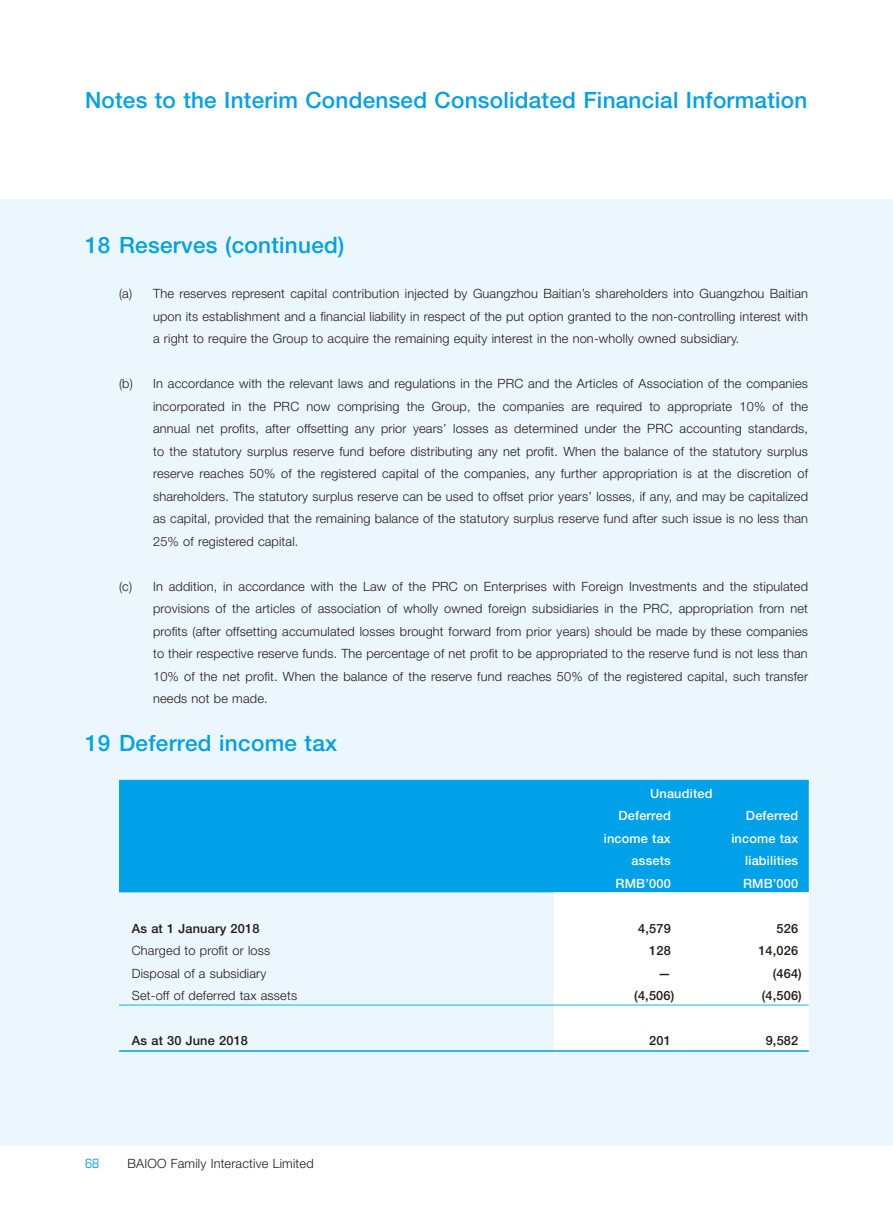
<style>
.page{position:relative;width:893px;height:1212px;background:#fff}
.page>*{position:absolute;margin:0;border:0;box-sizing:border-box;transform-origin:0 0}
.t1{font:500 22.5px "Helvetica Neue";letter-spacing:.01em;color:#00a1e9}
.t2{font:300 12.75px/22.5px "Helvetica Neue";letter-spacing:.015em;color:#231916;text-align:justify}
.t3{font:500 12.75px "Helvetica Neue";letter-spacing:.015em;color:#231916}
.t4{font:500 12.75px/22.5px "Helvetica Neue";letter-spacing:.015em;color:#fff;text-align:right}
.t5{font:condensed 12.75px "Eurostile";color:#00a1e9}
</style>
<div class="page">
<div style="left:0;top:200px;width:893px;height:946px;background:#ebf6fd"></div>
<div style="left:119px;top:780px;width:690px;height:112px;background:#00a1e9"></div>
<div style="left:554px;top:892px;width:255px;height:158px;background:#fff"></div>
<hr style="left:119px;top:1050px;width:435px;height:2px;background:#00a1e9">
<hr style="left:554px;top:1050px;width:127px;height:2px;background:#00a1e9">
<hr style="left:681px;top:1050px;width:128px;height:2px;background:#00a1e9">
<hr style="left:119px;top:1005px;width:435px;height:1px;background:#00b9ef">
<hr style="left:554px;top:1005px;width:127px;height:1px;background:#00b9ef">
<hr style="left:681px;top:1005px;width:128px;height:1px;background:#00b9ef">
<h1 class="t1" style="left:85px;top:86px;width:724px">Notes to the Interim Condensed Consolidated Financial Information</h1>
<h1 class="t1" style="left:85px;top:232px;width:261px">18 Reserves (continued)</h1>
<p class="t2" style="left:153px;top:282px;width:656px;text-indent:-34px">(a) The reserves represent capital contribution injected by Guangzhou Baitian’s shareholders into Guangzhou Baitian upon its establishment and a financial liability in respect of the put option granted to the non-controlling interest with a right to require the Group to acquire the remaining equity interest in the non-wholly owned subsidiary.</p>
<p class="t2" style="left:153px;top:372px;width:656px;text-indent:-34px">(b) In accordance with the relevant laws and regulations in the PRC and the Articles of Association of the companies incorporated in the PRC now comprising the Group, the companies are required to appropriate 10% of the annual net profits, after offsetting any prior years’ losses as determined under the PRC accounting standards, to the statutory surplus reserve fund before distributing any net profit. When the balance of the statutory surplus reserve reaches 50% of the registered capital of the companies, any further appropriation is at the discretion of shareholders. The statutory surplus reserve can be used to offset prior years’ losses, if any, and may be capitalized as capital, provided that the remaining balance of the statutory surplus reserve fund after such issue is no less than 25% of registered capital.</p>
<p class="t2" style="left:153px;top:575px;width:656px;text-indent:-34px">(c) In addition, in accordance with the Law of the PRC on Enterprises with Foreign Investments and the stipulated provisions of the articles of association of wholly owned foreign subsidiaries in the PRC, appropriation from net profits (after offsetting accumulated losses brought forward from prior years) should be made by these companies to their respective reserve funds. The percentage of net profit to be appropriated to the reserve fund is not less than 10% of the net profit. When the balance of the reserve fund reaches 50% of the registered capital, such transfer needs not be made.</p>
<h1 class="t1" style="left:85px;top:730px;width:254px">19 Deferred income tax</h1>
<p class="t4" style="left:650px;top:781px;width:64px">Unaudited</p>
<p class="t4" style="left:618px;top:804px;width:54px">Deferred</p>
<p class="t4" style="left:604px;top:826px;width:68px">income tax</p>
<p class="t4" style="left:632px;top:849px;width:41px">assets</p>
<p class="t4" style="left:731px;top:804px;width:68px">Deferred income tax liabilities</p>
<p class="t4" style="left:616px;top:872px;width:57px">RMB’000</p>
<p class="t4" style="left:743px;top:872px;width:57px">RMB’000</p>
<p class="t3" style="left:132px;top:920px;width:129px">As at 1 January 2018</p>
<p class="t3" style="left:638px;top:920px;width:34px">4,579</p>
<p class="t3" style="left:777px;top:920px;width:23px">526</p>
<p class="t2" style="left:132px;top:939px;width:140px">Charged to profit or loss</p>
<p class="t3" style="left:649px;top:943px;width:23px">128</p>
<p class="t3" style="left:758px;top:943px;width:41px">14,026</p>
<p class="t2" style="left:132px;top:961px;width:136px">Disposal of a subsidiary</p>
<p class="t3" style="left:658px;top:965px;width:14px">—</p>
<p class="t3" style="left:773px;top:965px;width:31px">(464)</p>
<p class="t2" style="left:132px;top:984px;width:167px">Set-off of deferred tax assets</p>
<p class="t3" style="left:634px;top:988px;width:42px">(4,506)</p>
<p class="t3" style="left:762px;top:988px;width:42px">(4,506)</p>
<p class="t3" style="left:132px;top:1033px;width:118px">As at 30 June 2018</p>
<p class="t3" style="left:649px;top:1033px;width:23px">201</p>
<p class="t3" style="left:766px;top:1033px;width:34px">9,582</p>
<p class="t5" style="left:85px;top:1155px;width:16px">68</p>
<p class="t2" style="left:128px;top:1151px;width:188px">BAIOO Family Interactive Limited</p>
</div>
